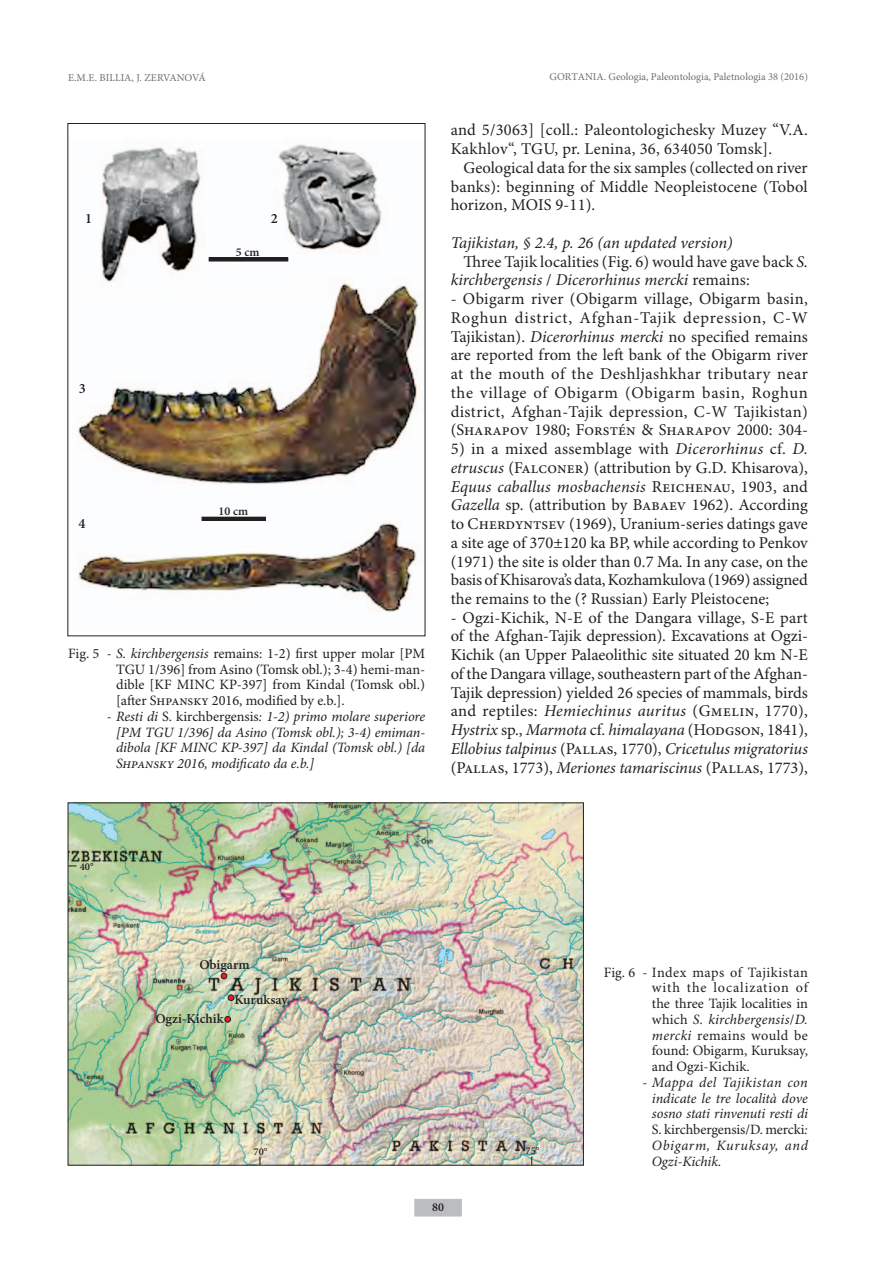
<style>
.page{position:relative;width:893px;height:1263px;background:#fff}
.page>*{position:absolute;margin:0;border:0;box-sizing:border-box;transform-origin:0 0}
.t1{font:16.5px/18.8px "Minion Pro";letter-spacing:.005em;color:#231f20;text-align:justify}
.t2{font:italic 16.5px "Minion Pro";color:#231f20}
.t3{font:14.25px/15.8px "Minion Pro";color:#231f20;text-align:justify}
.t4{font:italic 14.25px/15.8px "Minion Pro";color:#231f20;text-align:justify}
.t5{font:600 14.25px "Minion Pro";color:#231f20}
.t6{font:600 13.5px "Minion Pro";color:#231f20}
.t7{font:600 12px "Minion Pro";color:#231f20}
.t8{font:10.5px "Minion Pro";color:#6c6d70}
.t9{font:600 10.5px "Minion Pro";color:#231f20}
.s1{font-style:italic}
.s2{font-style:normal}
</style>
<div class="page">
<div style="left:415px;top:1199px;width:46px;height:17px;background:#bcbdc0"></div>
<img style="left:78px;top:144px;width:344px;height:468px">
<div style="left:209px;top:258px;width:79px;height:3px;border:1px solid #231f20"></div>
<div style="left:202px;top:517px;width:63px;height:3px;border:1px solid #231f20"></div>
<img style="left:70px;top:805px;width:512px;height:358px">
<svg style="left:228px;top:995px;width:6px;height:6px"></svg>
<svg style="left:221px;top:973px;width:6px;height:6px"></svg>
<svg style="left:225px;top:1016px;width:6px;height:6px"></svg>
<p class="t8" style="left:68px;top:71px;width:44px">E.M.E. Billia</p>
<p class="t8" style="left:132px;top:71px;width:28px">, J. Zervanov</p>
<p class="t8" style="left:198px;top:71px;width:9px">á</p>
<p class="t5" style="left:85px;top:209px;width:9px">1</p>
<p class="t5" style="left:271px;top:209px;width:9px">2</p>
<p class="t5" style="left:79px;top:380px;width:9px">3</p>
<p class="t5" style="left:79px;top:515px;width:9px">4</p>
<p class="t7" style="left:236px;top:245px;width:25px">5 cm</p>
<p class="t7" style="left:219px;top:504px;width:31px">10 cm</p>
<p class="t3" style="left:116px;top:646px;width:311px;text-indent:-48px">Fig. 5 - <span class="s1">S. kirchbergensis</span> remains: 1-2) first upper molar [PM TGU 1/396] from Asino (Tomsk obl.); 3-4) hemi-man&shy;dible [KF MINC KP-397] from Kindal (Tomsk obl.) [after Shpansky 2016, modified by e.b.].</p>
<p class="t4" style="left:116px;top:709px;width:311px;text-indent:-9px"><span class="s2">-</span> Resti di <span class="s2">S. kirchbergensis</span>: 1-2) primo molare superiore [PM TGU 1/396] da Asino (Tomsk obl.); 3-4) emiman&shy;dibola [KF MINC KP-397] da Kindal (Tomsk obl.) [da Shpansky 2016, modificato da e.b.]</p>
<p class="t8" style="left:549px;top:71px;width:260px">GORTANIA. Geologia, Paleontologia, Paletnologia 38 (2016)</p>
<p class="t1" style="left:451px;top:121px;width:359px">and 5/3063] [coll.: Paleontologichesky Muzey “V.A.<br>Kakhlov“, TGU, pr. Lenina, 36, 634050 Tomsk].</p>
<p class="t1" style="left:451px;top:159px;width:359px;text-indent:13px">Geological data for the six samples (collected on river banks): beginning of Middle Neopleistocene (Tobol horizon, MOIS 9-11).</p>
<p class="t2" style="left:451px;top:233px;width:283px">Tajikistan, § 2.4, p. 26 (an updated version)</p>
<p class="t1" style="left:463px;top:253px;width:346px">Three Tajik localities (Fig. 6) would have gave back <span class="s1">S.</span></p>
<p class="t2" style="left:451px;top:270px;width:300px">kirchbergensis <span class="s2">/</span> Dicerorhinus mercki <span class="s2">remains:</span></p>
<p class="t1" style="left:451px;top:290px;width:359px">- Obigarm river (Obigarm village, Obigarm basin, Roghun district, Afghan-Tajik depression, C-W Tajikistan). <span class="s1">Dicerorhinus mercki</span> no specified remains are reported from the left bank of the Obigarm river at the mouth of the Deshljashkhar tributary near the village of Obigarm (Obigarm basin, Roghun district, Afghan-Tajik depression, C-W Tajikistan) (Sharapov 1980; Forstén &amp; Sharapov 2000: 304-</p>
<p class="t1" style="left:451px;top:440px;width:359px">5) in a mixed assemblage with <span class="s1">Dicerorhinus</span> cf. <span class="s1">D. etruscus</span> (Falconer) (attribution by G.D. Khisarova), <span class="s1">Equus caballus mosbachensis</span> Reichenau, 1903, and <span class="s1">Gazella</span> sp. (attribution by Babaev 1962). According to Cherdyntsev (1969), Uranium-series datings gave a site age of 370±120 ka BP, while according to Penkov (1971) the site is older than 0.7 Ma. In any case, on the basis of Khisarova’s data, Kozhamkulova (1969) assigned the remains to the (? Russian) Early Pleistocene;</p>
<p class="t1" style="left:451px;top:609px;width:359px">- Ogzi-Kichik, N-E of the Dangara village, S-E part of the Afghan-Tajik depression). Excavations at Ogzi-Kichik (an Upper Palaeolithic site situated 20 km N-E of the Dangara village, southeastern part of the Afghan-Tajik depression) yielded 26 species of mammals, birds and reptiles: <span class="s1">Hemiechinus auritus</span> (Gmelin, 1770), <span class="s1">Hystrix</span> sp., <span class="s1">Marmota</span> cf. <span class="s1">himalayana</span> (Hodgson, 1841), <span class="s1">Ellobius talpinus</span> (Pallas, 1770), <span class="s1">Cricetulus migratorius </span>(Pallas, 1773), <span class="s1">Meriones tamariscinus</span> (Pallas, 1773),</p>
<p class="t9" style="left:80px;top:860px;width:15px">40°</p>
<p class="t6" style="left:199px;top:956px;width:52px">Obigarm</p>
<p class="t6" style="left:234px;top:991px;width:55px">Kuruksay</p>
<p class="t6" style="left:155px;top:1010px;width:70px">Ogzi-Kichik</p>
<p class="t9" style="left:254px;top:1145px;width:15px">70°</p>
<p class="t9" style="left:525px;top:1145px;width:15px">75°</p>
<p class="t3" style="left:652px;top:965px;width:159px;text-indent:-48px">Fig. 6 - Index maps of Tajikistan with the localization of the three Tajik localities in which <span class="s1">S. kirchbergensis</span>/<span class="s1">D. mercki</span> remains would be found: Obigarm, Kuruksay, and Ogzi-Kichik.</p>
<p class="t4" style="left:652px;top:1075px;width:158px;text-indent:-9px">- Mappa del Tajikistan con indicate le tre località dove sosno stati rinvenuti resti di <span class="s2">S. kirchbergensis/D. mercki</span>:<br>Obigarm, Kuruksay, and Ogzi-Kichik.</p>
<p class="t7" style="left:432px;top:1199px;width:13px">80</p>
</div>
